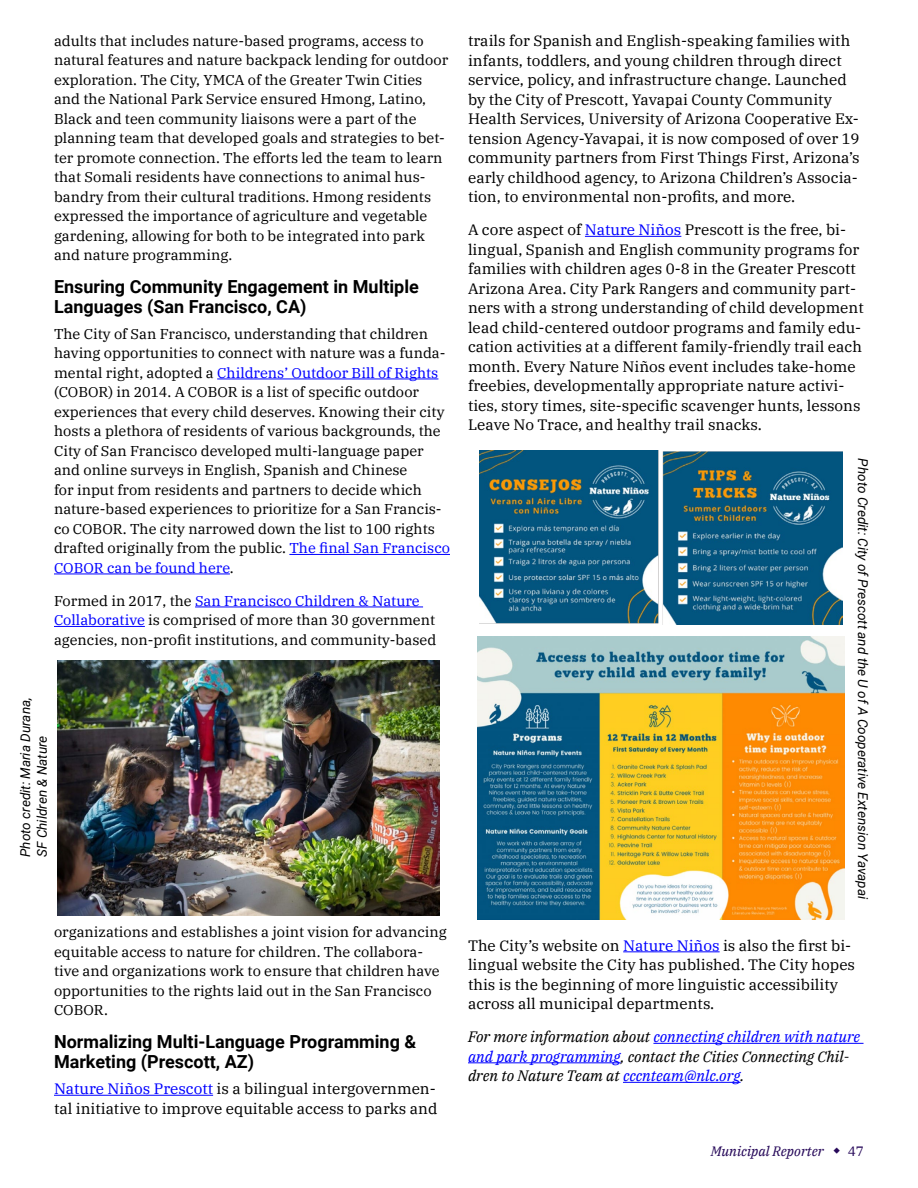
<style>
.page{position:relative;width:918px;height:1188px;background:#fff}
.page>*{position:absolute;margin:0;border:0;box-sizing:border-box;transform-origin:0 0}
.t1{font:700 18px/19.5px "Roboto";color:#000}
.t2{font:15px/19.5px "IBM Plex Serif";color:#000}
.t3{font:italic 15px/19.5px "IBM Plex Serif";color:#000}
.t4{font:14.25px/19.5px "IBM Plex Serif";color:#000}
.t5{font:italic 13.5px/16.5px "Roboto";color:#000}
.t6{font:italic 13.5px "IBM Plex Serif";color:#260859}
.t7{font:13.5px "IBM Plex Serif";color:#260859}
.s1{color:#00f}
</style>
<div class="page">
<hr style="left:217px;top:379px;width:221px;height:1px;background:#00f">
<hr style="left:289px;top:554px;width:161px;height:1px;background:#00f">
<hr style="left:54px;top:574px;width:176px;height:1px;background:#00f">
<hr style="left:195px;top:607px;width:228px;height:1px;background:#00f">
<hr style="left:54px;top:626px;width:91px;height:1px;background:#00f">
<hr style="left:54px;top:1095px;width:159px;height:1px;background:#00f">
<hr style="left:585px;top:236px;width:96px;height:1px;background:#00f">
<hr style="left:623px;top:951px;width:97px;height:1px;background:#00f">
<hr style="left:653px;top:1043px;width:211px;height:1px;background:#00f">
<hr style="left:468px;top:1062px;width:153px;height:1px;background:#00f">
<hr style="left:623px;top:1082px;width:118px;height:1px;background:#00f">
<img style="left:57px;top:661px;width:382px;height:254px">
<img style="left:479px;top:450px;width:364px;height:174px">
<img style="left:477px;top:636px;width:367px;height:284px">
<p class="t4" style="left:54px;top:30px;width:396px">adults that includes nature-based programs, access to natural features and nature backpack lending for outdoor exploration. The City, YMCA of the Greater Twin Cities and the National Park Service ensured Hmong, Latino, Black and teen community liaisons were a part of the planning team that developed goals and strategies to bet&shy;ter promote connection. The efforts led the team to learn that Somali residents have connections to animal hus&shy;bandry from their cultural traditions. Hmong residents expressed the importance of agriculture and vegetable gardening, allowing for both to be integrated into park and nature programming.</p>
<p class="t1" style="left:54px;top:276px;width:366px">Ensuring Community Engagement in Multiple<br>Languages (San Francisco, CA)</p>
<p class="t4" style="left:54px;top:323px;width:397px">The City of San Francisco, understanding that children having opportunities to connect with nature was a funda&shy;mental right, adopted a <span class="s1">Childrens’ Outdoor Bill of Rights </span>(COBOR) in 2014. A COBOR is a list of specific outdoor experiences that every child deserves. Knowing their city hosts a plethora of residents of various backgrounds, the City of San Francisco developed multi-language paper and online surveys in English, Spanish and Chinese<br>for input from residents and partners to decide which nature-based experiences to prioritize for a San Francis&shy;co COBOR. The city narrowed down the list to 100 rights drafted originally from the public. <span class="s1">The final San Francisco COBOR can be found here</span>.</p>
<p class="t4" style="left:54px;top:590px;width:384px">Formed in 2017, the <span class="s1">San Francisco Children &amp; Nature<br>Collaborative</span> is comprised of more than 30 government agencies, non-profit institutions, and community-based</p>
<p class="t5" style="left:17px;top:857px;width:162px;rotate:-90deg">Photo credit: Maria Durana,<br>SF Children &amp; Nature</p>
<p class="t4" style="left:54px;top:921px;width:394px">organizations and establishes a joint vision for advancing equitable access to nature for children. The collabora&shy;tive and organizations work to ensure that children have opportunities to the rights laid out in the San Francisco COBOR.</p>
<p class="t1" style="left:54px;top:1032px;width:364px">Normalizing Multi-Language Programming &amp;<br>Marketing (Prescott, AZ)</p>
<p class="t2" style="left:54px;top:1078px;width:385px"><span class="s1">Nature Niños Prescott</span> is a bilingual intergovernmen&shy;tal initiative to improve equitable access to parks and</p>
<p class="t2" style="left:468px;top:30px;width:393px">trails for Spanish and English-speaking families with infants, toddlers, and young children through direct service, policy, and infrastructure change. Launched by the City of Prescott, Yavapai County Community Health Services, University of Arizona Cooperative Ex&shy;tension Agency-Yavapai, it is now composed of over 19 community partners from First Things First, Arizona’s early childhood agency, to Arizona Children’s Associa&shy;tion, to environmental non-profits, and more.</p>
<p class="t2" style="left:468px;top:219px;width:397px">A core aspect of <span class="s1">Nature Niños</span> Prescott is the free, bi&shy;lingual, Spanish and English community programs for families with children ages 0-8 in the Greater Prescott Arizona Area. City Park Rangers and community part&shy;ners with a strong understanding of child development lead child-centered outdoor programs and family edu&shy;cation activities at a different family-friendly trail each month. Every Nature Niños event includes take-home freebies, developmentally appropriate nature activi&shy;ties, story times, site-specific scavenger hunts, lessons Leave No Trace, and healthy trail snacks.</p>
<p class="t5" style="left:872px;top:458px;width:442px;rotate:90deg">Photo Credit: City of Prescott and the U of A Cooperative Extension Yavapai</p>
<p class="t2" style="left:468px;top:934px;width:389px">The City’s website on <span class="s1">Nature Niños</span> is also the first bi&shy;lingual website the City has published. The City hopes this is the beginning of more linguistic accessibility across all municipal departments.</p>
<p class="t3" style="left:468px;top:1026px;width:394px">For more information about <span class="s1">connecting children with nature and park programming</span>, contact the Cities Connecting Chil&shy;dren to Nature Team at <span class="s1">cccnteam@nlc.org</span>.</p>
<p class="t6" style="left:711px;top:1141px;width:115px">Municipal Reporter</p>
<p class="t7" style="left:848px;top:1141px;width:18px">47</p>
</div>
